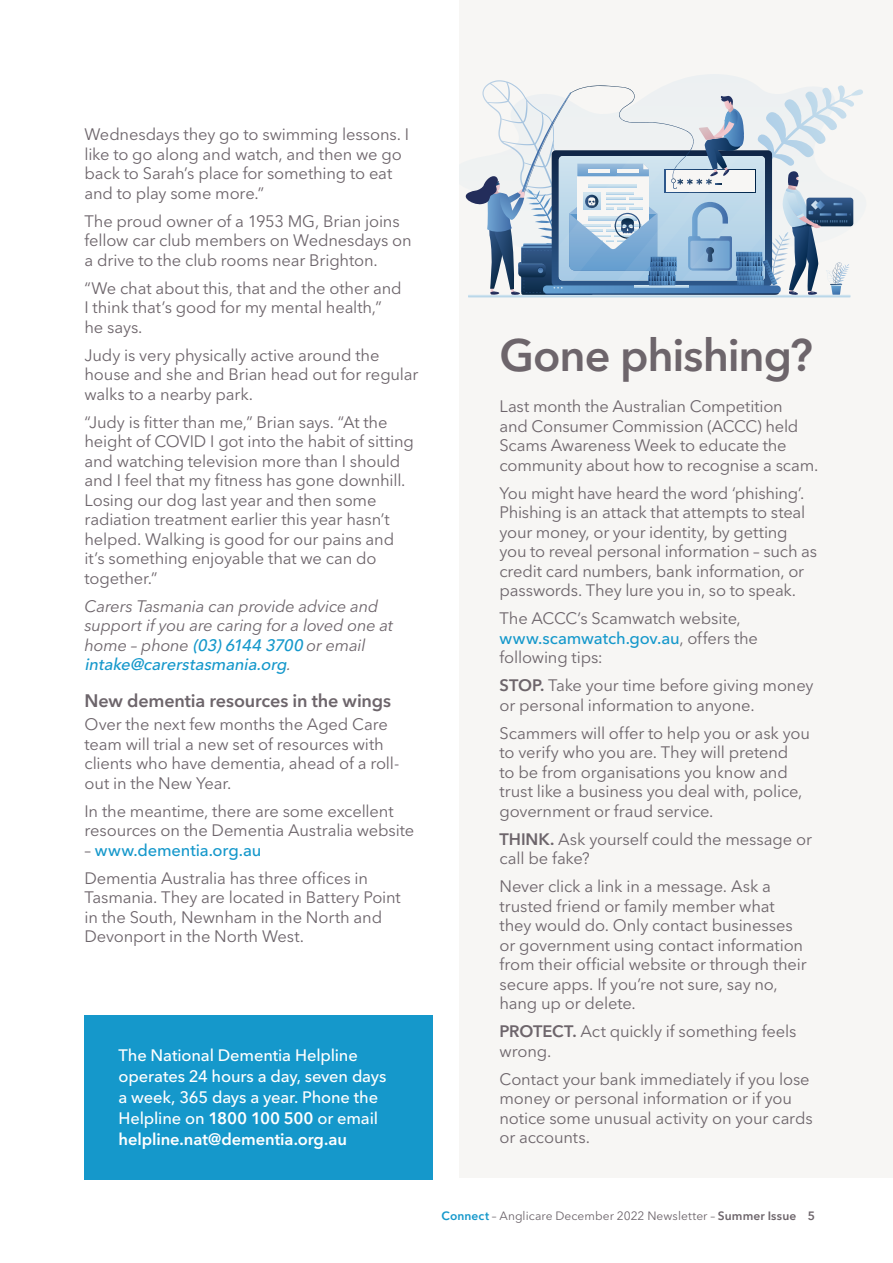
<style>
.page{position:relative;width:893px;height:1263px;background:#fff}
.page>*{position:absolute;margin:0;border:0;box-sizing:border-box;transform-origin:0 0}
.t1{font:600 45px "Avenir Next LT Pro";letter-spacing:-.025em;color:#6d656b}
.t2{font:600 18px "Avenir Next LT Pro";letter-spacing:-.01em;color:#6d656b}
.t3{font:16.5px/19.5px "Avenir Next LT Pro";letter-spacing:-.01em;color:#6d656b}
.t4{font:500 16.5px/21px "Avenir Next LT Pro";letter-spacing:-.01em;color:#fff}
.t5{font:italic 16.5px/19.5px "Avenir Next LT Pro";letter-spacing:-.015em;color:#6d656b}
.t6{font:12px "Avenir Next LT Pro";letter-spacing:.005em;color:#6d656b}
.s1{font-weight:500;color:#1598cb}
.s2{font-weight:600}
.s3{font-weight:600;color:#1598cb}
</style>
<div class="page">
<div style="left:85px;top:1015px;width:348px;height:164px;background:#1598cb"></div>
<div style="left:459px;top:0;width:434px;height:1178px;background:#f7f6f4"></div>
<svg style="left:465px;top:80px;width:398px;height:217px"></svg>
<p class="t3" style="left:85px;top:125px;width:326px">Wednesdays they go to swimming lessons. I like to go along and watch, and then we go back to Sarah’s place for something to eat and to play some more.”</p>
<p class="t3" style="left:85px;top:211px;width:329px">The proud owner of a 1953 MG, Brian joins fellow car club members on Wednesdays on a drive to the club rooms near Brighton.</p>
<p class="t3" style="left:85px;top:278px;width:319px">“We chat about this, that and the other and<br>I think that’s good for my mental health,” he says.</p>
<p class="t3" style="left:85px;top:345px;width:335px">Judy is very physically active around the house and she and Brian head out for regular walks to a nearby park.</p>
<p class="t3" style="left:85px;top:412px;width:331px">“Judy is fitter than me,” Brian says. “At the height of COVID I got into the habit of sitting and watching television more than I should and I feel that my fitness has gone downhill.<br>Losing our dog last year and then some radiation treatment earlier this year hasn’t helped. Walking is good for our pains and it’s something enjoyable that we can do together.”</p>
<p class="t5" style="left:85px;top:596px;width:310px">Carers Tasmania can provide advice and support if you are caring for a loved one at home – phone <span class="s1">(03)6144 3700</span> or email <span class="s1">intake@carerstasmania.org</span>.</p>
<p class="t2" style="left:85px;top:689px;width:308px">New dementia resources in the wings</p>
<p class="t3" style="left:85px;top:715px;width:316px">Over the next few months the Aged Care team will trial a new set of resources with clients who have dementia, ahead of a roll&shy;out in the New Year.</p>
<p class="t3" style="left:85px;top:801px;width:331px">In the meantime, there are some excellent resources on the Dementia Australia website</p>
<p class="t3" style="left:85px;top:836px;width:285px;line-height:28px">– <span class="s1">www.dementia.org.au<br></span>Dementia Australia has three offices in</p>
<p class="t3" style="left:85px;top:888px;width:318px">Tasmania. They are located in Battery Point in the South, Newnham in the North and<br>Devonport in the North West.</p>
<p class="t4" style="left:119px;top:1045px;width:269px">The National Dementia Helpline operates 24 hours a day, seven days a week, 365 days a year. Phone the<br>Helpline on <span class="s2">1800 100 500</span> or email <span class="s2">helpline.nat@dementia.org.au</span></p>
<h1 class="t1" style="left:499px;top:328px;width:315px">Gone phishing?</h1>
<p class="t3" style="left:499px;top:397px;width:320px">Last month the Australian Competition<br>and Consumer Commission (ACCC) held Scams Awareness Week to educate the community about how to recognise a scam.</p>
<p class="t3" style="left:499px;top:483px;width:319px">You might have heard the word ‘phishing’.<br>Phishing is an attack that attempts to steal your money, or your identity, by getting you to reveal personal information – such as credit card numbers, bank information, or passwords. They lure you in, so to speak.</p>
<p class="t3" style="left:499px;top:609px;width:260px">The ACCC’s Scamwatch website, <span class="s1">www.scamwatch.gov.au</span>, offers the following tips:</p>
<p class="t3" style="left:499px;top:676px;width:316px"><span class="s2">STOP.</span> Take your time before giving money or personal information to anyone.</p>
<p class="t3" style="left:499px;top:723px;width:312px">Scammers will offer to help you or ask you to verify who you are. They will pretend<br>to be from organisations you know and trust like a business you deal with, police, government or fraud service.</p>
<p class="t3" style="left:499px;top:829px;width:314px"><span class="s2">THINK.</span> Ask yourself could the message or call be fake?</p>
<p class="t3" style="left:499px;top:877px;width:309px">Never click a link in a message. Ask a trusted friend or family member what they would do. Only contact businesses or government using contact information from their official website or through their secure apps. If you’re not sure, say no, hang up or delete.</p>
<p class="t3" style="left:499px;top:1022px;width:298px"><span class="s2">PROTECT.</span> Act quickly if something feels wrong.</p>
<p class="t3" style="left:499px;top:1069px;width:315px">Contact your bank immediately if you lose money or personal information or if you notice some unusual activity on your cards or accounts.</p>
<p class="t6" style="left:441px;top:1208px;width:375px"><span class="s3">Connect</span> – Anglicare December 2022 Newsletter – <span class="s2">Summer Issue 5</span></p>
</div>
